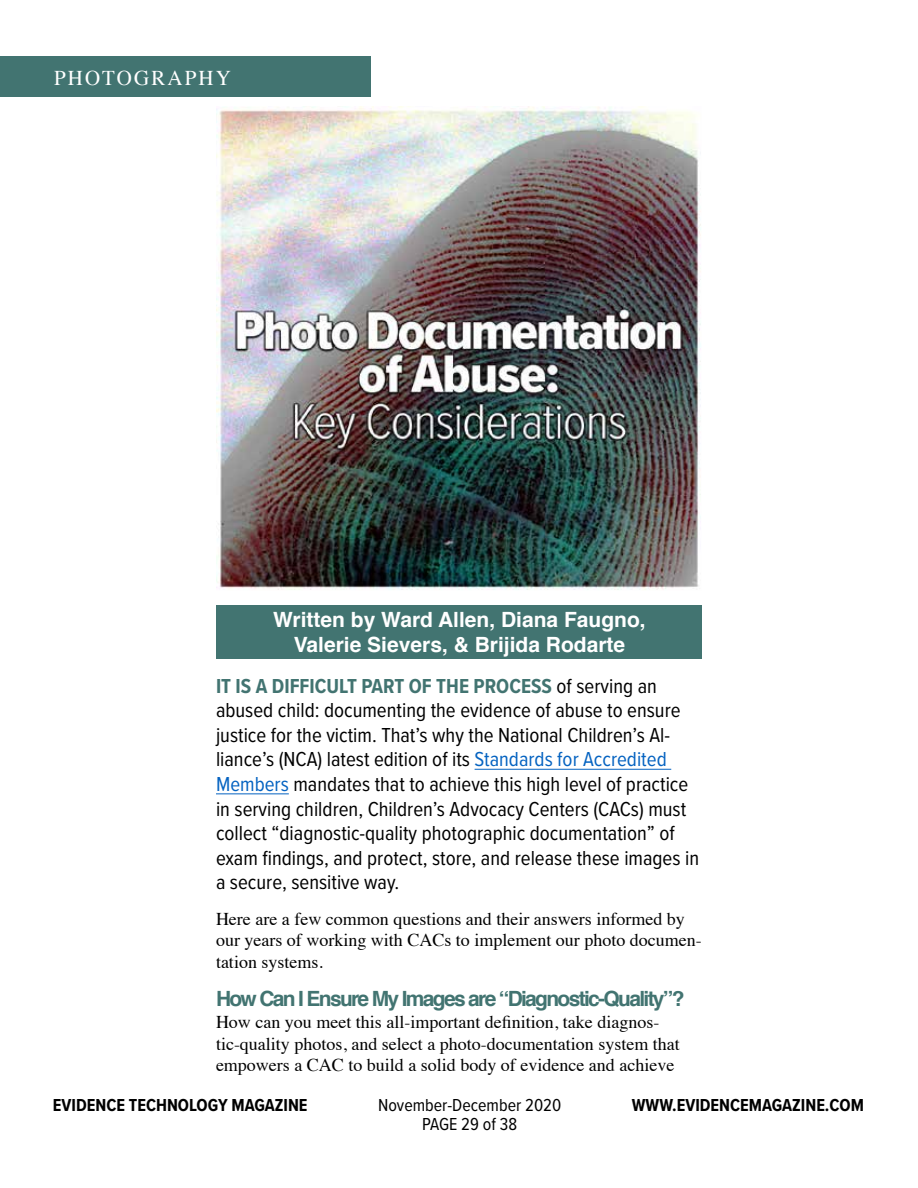
<style>
.page{position:relative;width:918px;height:1188px;background:#fff}
.page>*{position:absolute;margin:0;border:0;box-sizing:border-box;transform-origin:0 0}
.t1{font:21px/24.6px "Proxima Nova Cond";color:#000}
.t2{font:700 21px/25.2px "Helvetica";color:#fff;text-align:center}
.t3{font:700 21px "Helvetica";letter-spacing:-.08em;color:#427471}
.t4{font:21px "Times";letter-spacing:.1em;color:#fff}
.t5{font:18px/21.6px "Times";color:#000}
.t6{font:700 18px "Proxima Nova Cond";color:#000}
.t7{font:18px "Proxima Nova Cond";color:#000}
.s1{font-weight:700;color:#427471}
.s2{color:#0563c1}
</style>
<div class="page">
<div style="left:0;top:56px;width:370px;height:41px;background:#427471"></div>
<img style="left:217px;top:107px;width:484px;height:483px">
<div style="left:217px;top:605px;width:485px;height:54px;background:#427471"></div>
<hr style="left:475px;top:769px;width:196px;height:1px;background:#0563c1">
<hr style="left:216px;top:794px;width:73px;height:1px;background:#0563c1">
<p class="t4" style="left:54px;top:58px;width:178px">PHOTOGRAPHY</p>
<p class="t2" style="left:273px;top:607px;width:374px">Written by Ward Allen, Diana Faugno,<br>Valerie Sievers, &amp; Brijida Rodarte</p>
<p class="t1" style="left:216px;top:673px;width:485px"><span class="s1">IT IS A DIFFICULT PART OF THE PROCESS</span> of serving an abused child: documenting the evidence of abuse to ensure justice for the victim. That’s why the National Children’s Al&shy;liance’s (NCA) latest edition of its <span class="s2">Standards for Accredited Members</span> mandates that to achieve this high level of practice in serving children, Children’s Advocacy Centers (CACs) must collect “diagnostic-quality photographic documentation” of exam findings, and protect, store, and release these images in a secure, sensitive way.</p>
<p class="t5" style="left:216px;top:906px;width:487px">Here are a few common questions and their answers informed by our years of working with CACs to implement our photo documen&shy;tation systems.</p>
<p class="t3" style="left:216px;top:982px;width:470px">How Can I Ensure My Images are “Diagnostic-Quality”?</p>
<p class="t5" style="left:216px;top:1010px;width:465px">How can you meet this all-important definition, take diagnos&shy;tic-quality photos, and select a photo-documentation system that empowers a CAC to build a solid body of evidence and achieve</p>
<p class="t6" style="left:53px;top:1092px;width:256px">EVIDENCE TECHNOLOGY MAGAZINE</p>
<p class="t7" style="left:378px;top:1092px;width:185px">November-December 2020</p>
<p class="t6" style="left:632px;top:1092px;width:234px">WWW.EVIDENCEMAGAZINE.COM</p>
<p class="t7" style="left:422px;top:1111px;width:96px">PAGE 29 of 38</p>
</div>
